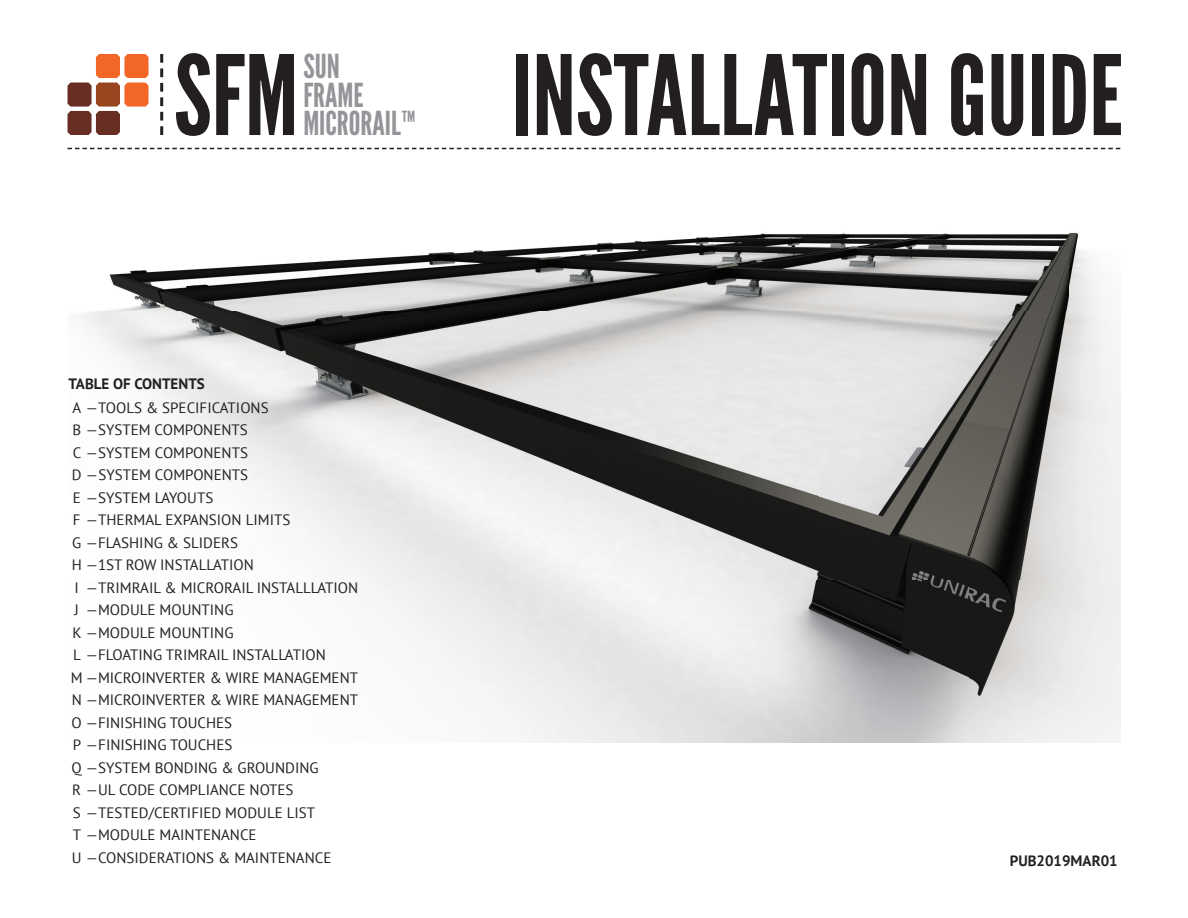
<style>
.page{position:relative;width:1188px;height:918px;background:#fff}
.page>*{position:absolute;margin:0;border:0;box-sizing:border-box;transform-origin:0 0}
.t1{font:110.25px "League Gothic";color:#231f20}
.t2{font:33px/28.5px "League Gothic";color:#939598}
.t3{font:15px/22.5px "PT Sans";color:#231f20}
.t4{font:700 15px "PT Sans";color:#231f20}
</style>
<div class="page">
<img style="left:69px;top:54px;width:1051px;height:689px">
<svg style="left:68px;top:54px;width:81px;height:81px"></svg>
<svg style="left:160px;top:54px;width:3px;height:81px"></svg>
<svg style="left:68px;top:148px;width:1052px;height:1px"></svg>
<h1 class="t1" style="left:174px;top:32px;width:126px">SFM</h1>
<h1 class="t1" style="left:512px;top:32px;width:613px">INSTALLATION GUIDE</h1>
<h2 class="t2" style="left:303px;top:53px;width:114px">SUN<br>FRAME<br>MICRORAIL™</h2>
<p class="t4" style="left:69px;top:374px;width:138px">TABLE OF CONTENTS</p>
<p class="t3" style="left:71px;top:396px;width:289px">A — TOOLS &amp; SPECIFICATIONS<br>B — SYSTEM COMPONENTS<br>C —SYSTEM COMPONENTS<br>D — SYSTEM COMPONENTS<br>E —SYSTEM LAYOUTS<br>F — THERMAL EXPANSION LIMITS<br>G — FLASHING &amp; SLIDERS<br>H — 1ST ROW INSTALLATION<br>I<br>J<br>K — MODULE MOUNTING<br>L — FLOATING TRIMRAIL INSTALLATION<br>M — MICROINVERTER &amp; WIRE MANAGEMENT<br>N — MICROINVERTER &amp; WIRE MANAGEMENT<br>O — FINISHING TOUCHES<br>P —FINISHING TOUCHES<br>Q —SYSTEM BONDING &amp; GROUNDING<br>R — UL CODE COMPLIANCE NOTES<br>S — TESTED/CERTIFIED MODULE LIST<br>T — MODULE MAINTENANCE<br>U — CONSIDERATIONS &amp; MAINTENANCE</p>
<p class="t3" style="left:86px;top:576px;width:274px">— TRIMRAIL &amp; MICRORAIL INSTALLLATION</p>
<p class="t3" style="left:86px;top:598px;width:149px">— MODULE MOUNTING</p>
<p class="t4" style="left:1010px;top:850px;width:109px">PUB2019MAR01</p>
</div>
